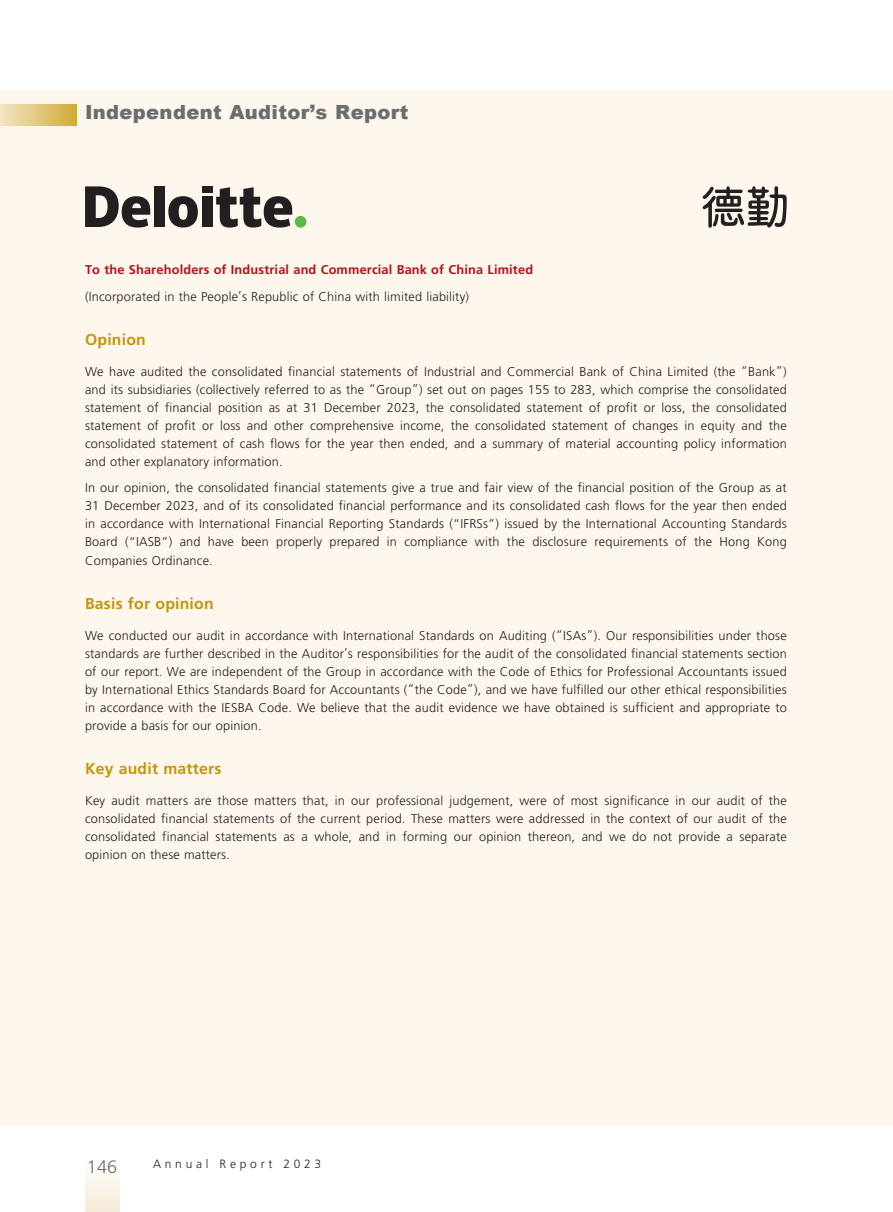
<style>
.page{position:relative;width:893px;height:1212px;background:#fff}
.page>*{position:absolute;margin:0;border:0;box-sizing:border-box;transform-origin:0 0}
.t1{font:900 19.5px "Arial";letter-spacing:.015em;color:#6c6d70}
.t2{font:300 18px "Frutiger LT Std";color:#6c6d70}
.t3{font:700 15.75px "Frutiger LT Std";letter-spacing:.015em;color:#c49608}
.t4{font:300 12.75px/18px "Frutiger LT Std";letter-spacing:.015em;color:#231f20;text-align:justify}
.t5{font:700 12.75px "Frutiger LT Std";letter-spacing:.015em;color:#b90f17}
.t6{font:300 12px "Frutiger LT Std";letter-spacing:.315em;color:#231f20}
</style>
<div class="page">
<div style="left:0;top:91px;width:893px;height:1035px;background:#fef7ee"></div>
<div style="left:85px;top:1158px;width:34px;height:54px;background:linear-gradient(to bottom,#fefefe,#f5ebd8)"></div>
<div style="left:0;top:104px;width:77px;height:21px;background:linear-gradient(to right,#f3e5c5,#cfa937)"></div>
<div style="left:295px;top:216px;width:11px;height:12px;background:#5cba47;border-radius:50%"></div>
<div style="left:154px;top:186px;width:10px;height:41px;background:#231f20"></div>
<svg style="left:168px;top:196px;width:30px;height:32px"></svg>
<div style="left:202px;top:197px;width:10px;height:30px;background:#231f20"></div>
<div style="left:202px;top:186px;width:10px;height:7px;background:#231f20"></div>
<svg style="left:216px;top:187px;width:76px;height:41px"></svg>
<svg style="left:85px;top:186px;width:65px;height:42px"></svg>
<svg style="left:703px;top:186px;width:84px;height:42px"></svg>
<h1 class="t1" style="left:85px;top:98px;width:325px">Independent Auditor’s Report</h1>
<p class="t5" style="left:85px;top:262px;width:450px">To the Shareholders of Industrial and Commercial Bank of China Limited</p>
<p class="t4" style="left:85px;top:287px;width:386px">(Incorporated in the People’s Republic of China with limited liability)</p>
<p class="t3" style="left:85px;top:330px;width:62px">Opinion</p>
<p class="t4" style="left:85px;top:363px;width:703px">We have audited the consolidated financial statements of Industrial and Commercial Bank of China Limited (the “Bank”) and its subsidiaries (collectively referred to as the “Group”) set out on pages 155 to 283, which comprise the consolidated statement of financial position as at 31 December 2023, the consolidated statement of profit or loss, the consolidated statement of profit or loss and other comprehensive income, the consolidated statement of changes in equity and the consolidated statement of cash flows for the year then ended, and a summary of material accounting policy information and other explanatory information.</p>
<p class="t4" style="left:85px;top:479px;width:703px">In our opinion, the consolidated financial statements give a true and fair view of the financial position of the Group as at 31 December 2023, and of its consolidated financial performance and its consolidated cash flows for the year then ended in accordance with International Financial Reporting Standards (“IFRSs”) issued by the International Accounting Standards Board (“IASB”) and have been properly prepared in compliance with the disclosure requirements of the Hong Kong Companies Ordinance.</p>
<p class="t3" style="left:85px;top:594px;width:130px">Basis for opinion</p>
<p class="t4" style="left:85px;top:626px;width:703px">We conducted our audit in accordance with International Standards on Auditing (“ISAs”). Our responsibilities under those standards are further described in the Auditor’s responsibilities for the audit of the consolidated financial statements section of our report. We are independent of the Group in accordance with the Code of Ethics for Professional Accountants issued by International Ethics Standards Board for Accountants (“the Code”), and we have fulfilled our other ethical responsibilities in accordance with the IESBA Code. We believe that the audit evidence we have obtained is sufficient and appropriate to provide a basis for our opinion.</p>
<p class="t3" style="left:85px;top:759px;width:138px">Key audit matters</p>
<p class="t4" style="left:85px;top:792px;width:703px">Key audit matters are those matters that, in our professional judgement, were of most significance in our audit of the consolidated financial statements of the current period. These matters were addressed in the context of our audit of the consolidated financial statements as a whole, and in forming our opinion thereon, and we do not provide a separate opinion on these matters.</p>
<h2 class="t2" style="left:87px;top:1156px;width:32px">146</h2>
<p class="t6" style="left:153px;top:1157px;width:169px">Annual Report 2023</p>
</div>
